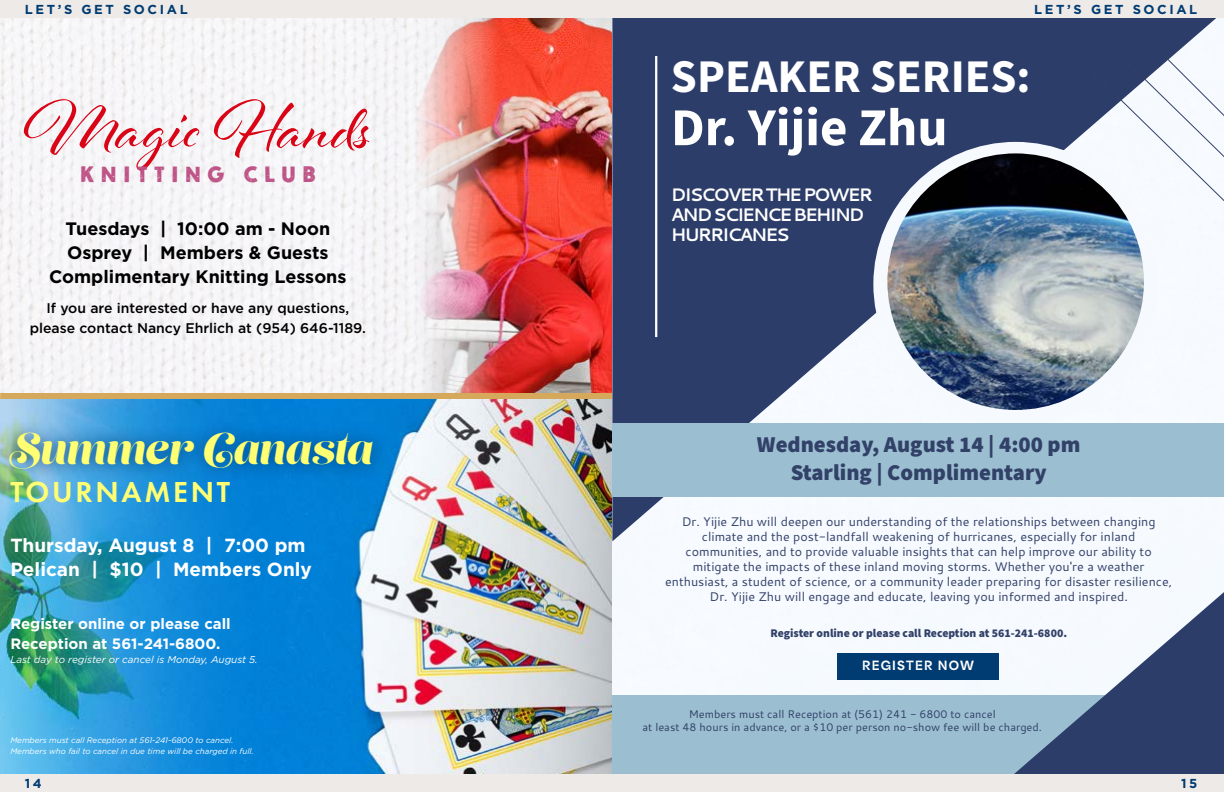
<style>
.page{position:relative;width:1224px;height:792px;background:#fff}
.page>*{position:absolute;margin:0;border:0;box-sizing:border-box;transform-origin:0 0}
.t1{font:72.5px "Al Fresco";color:#d90416}
.t2{font:700 53.2px "Source Sans 3";color:#fff}
.t3{font:700 46.9px "Source Sans 3";color:#fff}
.t4{font:43px "Lust Script";color:#ffff73}
.t5{font:600 30px "Futura PT";letter-spacing:.09em;color:#ffff73}
.t6{font:900 22.7px/27.2px "Source Sans 3";color:#324168;text-align:center}
.t7{font:22.4px "Newcastle Basic Rusty";letter-spacing:.21em;color:#bf5486}
.t8{font:700 19px/24px "Gotham";color:#fff}
.t9{font:700 18.1px/20.1px "Cantarell";letter-spacing:-.11em;color:#fff}
.t10{font:700 18px/24px "Gotham";color:#000;text-align:center}
.t11{font:700 15px/20px "Gotham";color:#fff}
.t12{font:500 14px/20px "Gotham";color:#000;text-align:center}
.t13{font:700 13px "Gotham";letter-spacing:.2em;color:#003b72}
.t14{font:12.5px/15px "Cantarell";color:#324168;text-align:center}
.t15{font:800 12px "Area Inktrap";letter-spacing:.1em;color:#fff}
.t16{font:900 11.7px "Source Sans 3";color:#324168}
.t17{font:11px/13.2px "Cantarell";color:#324168;text-align:center}
.t18{font:italic 10px "Gotham";color:#fff}
.t19{font:italic 8px/11px "Gotham";color:#fff}
</style>
<div class="page">
<div style="left:0;top:0;width:612px;height:18px;background:#edeae7"></div>
<div style="left:0;top:774px;width:612px;height:18px;background:#edeae7"></div>
<div style="left:612px;top:0;width:612px;height:18px;background:#edeae7"></div>
<div style="left:612px;top:774px;width:612px;height:18px;background:#edeae7"></div>
<img style="left:0;top:399px;width:612px;height:375px">
<div style="left:0;top:415px;width:390px;height:71px;background:#003b72;opacity:.75"></div>
<div style="left:0;top:393px;width:612px;height:6px;background:#d5a85b"></div>
<div style="left:612px;top:696px;width:602px;height:78px;background:#9bbed1"></div>
<svg style="left:612px;top:18px;width:604px;height:523px;fill:#2c3d69"></svg>
<svg style="left:1014px;top:592px;width:210px;height:182px"></svg>
<div style="left:873px;top:142px;width:285px;height:285px;background:#f6faff;border-radius:50%"></div>
<img style="left:887px;top:153px;width:257px;height:257px;border-radius:128px">
<div style="left:612px;top:424px;width:612px;height:73px;background:#9bbed1"></div>
<hr style="left:655px;top:56px;width:2px;height:281px;background:#fff">
<svg style="left:1084px;top:30px;width:140px;height:178px"></svg>
<div style="left:837px;top:653px;width:162px;height:27px;background:#003b72"></div>
<img style="left:0;top:18px;width:360px;height:375px">
<img style="left:360px;top:18px;width:252px;height:375px">
<p class="t13" style="left:25px;top:1px;width:164px">LET’S GET SOCIAL</p>
<h1 class="t1" style="left:24px;top:79px;width:350px">Magic Hands</h1>
<h3 class="t7" style="left:79px;top:161px;width:239px">KNITTING CLUB</h3>
<h3 class="t10" style="left:49px;top:217px;width:299px">Tuesdays | 10:00 am - Noon<br>Osprey | Members &amp; Guests<br>Complimentary Knitting Lessons</h3>
<p class="t12" style="left:30px;top:298px;width:338px">If you are interested or have any questions, please contact Nancy Ehrlich at (954) 646-1189.</p>
<h3 class="t4" style="left:10px;top:422px;width:365px">Summer Canasta</h3>
<h3 class="t5" style="left:11px;top:473px;width:221px">TOURNAMENT</h3>
<h3 class="t8" style="left:10px;top:533px;width:303px">Thursday, August 8 | 7:00 pm<br>Pelican | $10 | Members Only</h3>
<p class="t11" style="left:10px;top:614px;width:222px">Register online or please call<br>Reception at 561-241-6800.</p>
<p class="t18" style="left:10px;top:653px;width:249px">Last day to register or cancel is Monday, August 5.</p>
<p class="t19" style="left:10px;top:734px;width:245px">Members must call Reception at 561-241-6800 to cancel.<br>Members who fail to cancel in due time will be charged in full.</p>
<p class="t13" style="left:25px;top:775px;width:19px">14</p>
<p class="t13" style="left:1034px;top:1px;width:164px">LET’S GET SOCIAL</p>
<h3 class="t3" style="left:671px;top:45px;width:361px">SPEAKER SERIES:</h3>
<h2 class="t2" style="left:671px;top:93px;width:278px">Dr. Yijie Zhu</h2>
<h3 class="t9" style="left:671px;top:184px;width:203px">DISCOVER THE POWER<br>AND SCIENCE BEHIND<br>HURRICANES</h3>
<h3 class="t6" style="left:757px;top:431px;width:325px">Wednesday, August 14 | 4:00 pm<br>Starling | Complimentary</h3>
<p class="t14" style="left:665px;top:514px;width:509px">Dr. Yijie Zhu will deepen our understanding of the relationships between changing climate and the post-landfall weakening of hurricanes, especially for inland communities, and to provide valuable insights that can help improve our ability to mitigate the impacts of these inland moving storms. Whether you're a weather enthusiast, a student of science, or a community leader preparing for disaster resilience, Dr. Yijie Zhu will engage and educate, leaving you informed and inspired.</p>
<p class="t16" style="left:770px;top:625px;width:298px">Register online or please call Reception at 561-241-6800.</p>
<p class="t15" style="left:862px;top:655px;width:113px">REGISTER NOW</p>
<p class="t17" style="left:643px;top:707px;width:401px">Members must call Reception at (561) 241 - 6800 to cancel<br>at least 48 hours in advance, or a $10 per person no-show fee will be charged.</p>
<p class="t13" style="left:1181px;top:775px;width:18px">15</p>
</div>
